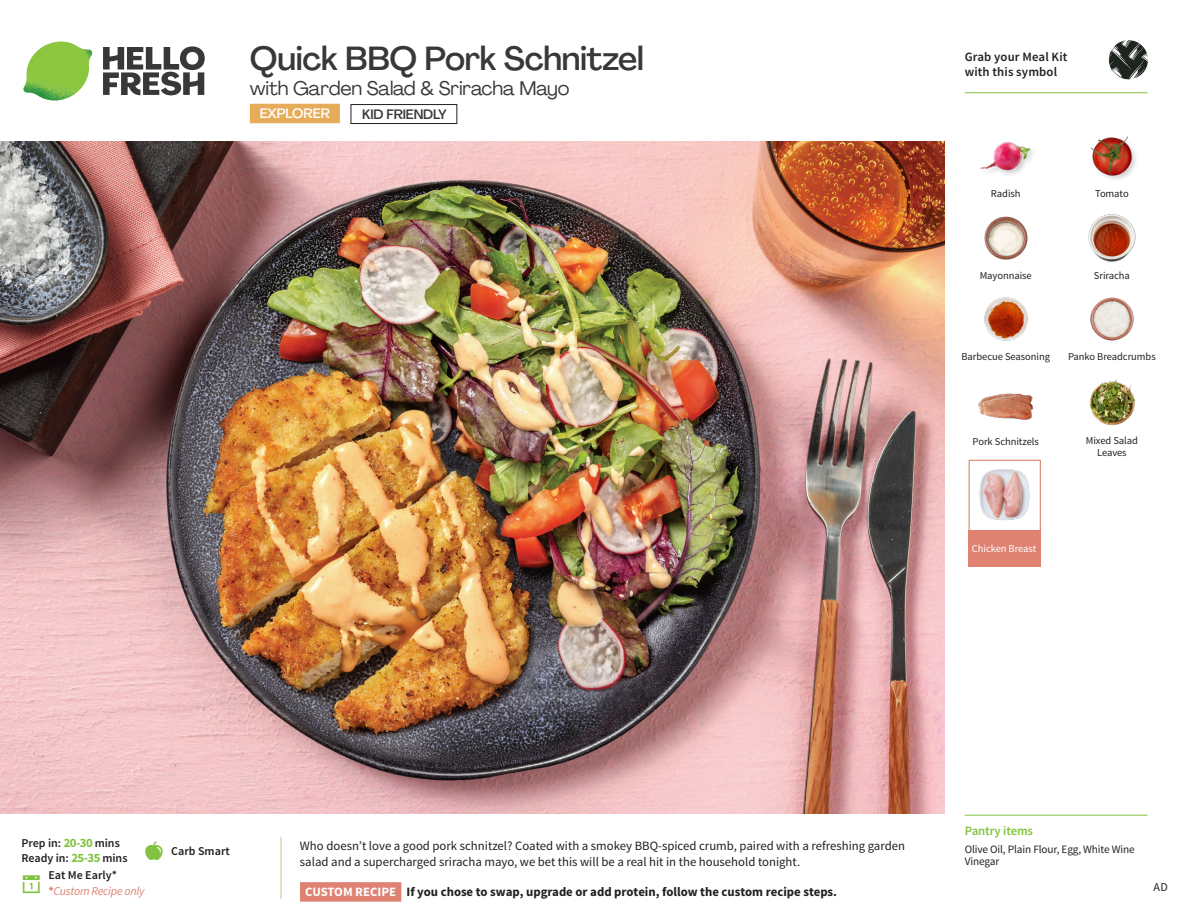
<style>
.page{position:relative;width:1188px;height:918px;background:#fff}
.page>*{position:absolute;margin:0;border:0;box-sizing:border-box;transform-origin:0 0}
._15_Titel_UK{font:500 33px "Agrandir";letter-spacing:-.01em;color:#383839}
._15_Titel_UK-2{font:19.5px "Agrandir";letter-spacing:-.01em;color:#383839}
.t1{font:500 13.5px "Agrandir";letter-spacing:-.01em;color:#383839}
.t2{font:500 13.5px "Agrandir";color:#fff}
.Step_6_Text_AU{font:12.75px/16.5px "Source Sans Pro";color:#231f20}
.Step_6_Text_AU-2{font:700 12.75px "Source Sans Pro";color:#231f20}
.t3{font:600 12.75px/15px "Source Sans Pro";letter-spacing:.01em;color:#231f20}
._04_Headers_Front{font:600 12.75px "Source Sans Pro";letter-spacing:-.01em;color:#81c340}
._04_Intro{font:600 12px "Source Sans Pro";color:#231f20}
._04_Intro-2{font:italic 12px "Source Sans Pro";letter-spacing:-.02em;color:#df8272}
.t4{font:12px "Source Sans Pro";color:#231f20}
._05_Pantry{font:11.25px/12px "Source Sans Pro";letter-spacing:-.01em;color:#231f20}
._18_FRONT_ingredient{font:10.5px/12px "Source Sans Pro";letter-spacing:-.005em;color:#231f20;text-align:center}
._18_FRONT_ingredient-2{font:10.5px "Source Sans Pro";letter-spacing:-.005em;color:#fff}
.s1{font-weight:700;font-size:12.75px;color:#81c340}
.s2{font-weight:700;font-style:normal}
.s3{color:#fff}
</style>
<div class="page">
<svg style="left:103px;top:46px;width:102px;height:49px"></svg>
<img style="left:23px;top:42px;width:69px;height:59px">
<svg style="left:280px;top:836px;width:122px;height:66px"></svg>
<img style="left:0;top:142px;width:945px;height:672px">
<div style="left:969px;top:460px;width:72px;height:72px;border:1px solid #df8272"></div>
<div style="left:969px;top:530px;width:72px;height:36px;background:#df8272"></div>
<img style="left:1090px;top:297px;width:44px;height:44px">
<img style="left:978px;top:393px;width:56px;height:27px">
<img style="left:1089px;top:379px;width:47px;height:47px">
<img style="left:979px;top:469px;width:51px;height:52px">
<img style="left:984px;top:297px;width:44px;height:44px">
<img style="left:984px;top:216px;width:44px;height:44px">
<img style="left:1088px;top:214px;width:48px;height:48px">
<img style="left:980px;top:142px;width:53px;height:33px">
<img style="left:1090px;top:136px;width:46px;height:44px">
<hr style="left:965px;top:815px;width:183px;height:1px;background:#81c340">
<div style="left:351px;top:104px;width:106px;height:20px;border:1px solid #231f20"></div>
<div style="left:250px;top:104px;width:90px;height:19px;background:#e6ac5a"></div>
<svg style="left:1091px;top:40px;width:57px;height:54px"></svg>
<hr style="left:965px;top:92px;width:183px;height:1px;background:#81c340">
<p class="_15_Titel_UK" style="left:250px;top:38px;width:395px">Quick BBQ Pork Schnitzel</p>
<p class="_15_Titel_UK-2" style="left:250px;top:76px;width:321px">with Garden Salad &amp; Sriracha Mayo</p>
<p class="t2" style="left:260px;top:105px;width:72px">EXPLORER</p>
<p class="t1" style="left:362px;top:106px;width:86px">KID FRIENDLY</p>
<p class="t3" style="left:965px;top:50px;width:104px">Grab your Meal Kit with this symbol</p>
<p class="_18_FRONT_ingredient" style="left:991px;top:188px;width:31px">Radish</p>
<p class="_18_FRONT_ingredient" style="left:1095px;top:188px;width:35px">Tomato</p>
<p class="_18_FRONT_ingredient" style="left:980px;top:270px;width:54px">Mayonnaise</p>
<p class="_18_FRONT_ingredient" style="left:1094px;top:270px;width:38px">Sriracha</p>
<p class="_18_FRONT_ingredient" style="left:961px;top:351px;width:90px">Barbecue Seasoning</p>
<p class="_18_FRONT_ingredient" style="left:1068px;top:351px;width:89px">Panko Breadcrumbs</p>
<p class="_18_FRONT_ingredient" style="left:973px;top:435px;width:68px">Pork Schnitzels</p>
<p class="_18_FRONT_ingredient-2" style="left:972px;top:542px;width:66px">Chicken Breast</p>
<p class="_18_FRONT_ingredient" style="left:1086px;top:435px;width:54px">Mixed Salad<br>Leaves</p>
<p class="_04_Intro" style="left:21px;top:835px;width:100px">Prep in: <span class="s1">20-30</span> mins</p>
<p class="_04_Intro" style="left:21px;top:850px;width:108px">Ready in: <span class="s1">25-35</span> mins</p>
<p class="_04_Intro" style="left:48px;top:867px;width:70px">Eat Me Early*</p>
<p class="_04_Intro-2" style="left:48px;top:883px;width:98px"><span class="s2">*</span>Custom Recipe only</p>
<p class="_04_Intro" style="left:171px;top:844px;width:60px">Carb Smart</p>
<p class="Step_6_Text_AU" style="left:300px;top:838px;width:607px">Who doesn’t love a good pork schnitzel? Coated with a smokey BBQ-spiced crumb, paired with a refreshing garden salad and a supercharged sriracha mayo, we bet this will be a real hit in the household tonight.</p>
<p class="Step_6_Text_AU-2" style="left:305px;top:883px;width:533px"><span class="s3">CUSTOM RECIPE</span> If you chose to swap, upgrade or add protein, follow the custom recipe steps.</p>
<p class="_04_Headers_Front" style="left:965px;top:822px;width:70px">Pantry items</p>
<p class="_05_Pantry" style="left:965px;top:844px;width:172px">Olive Oil, Plain Flour, Egg, White Wine<br>Vinegar</p>
<p class="t4" style="left:1154px;top:879px;width:16px">AD</p>
</div>
